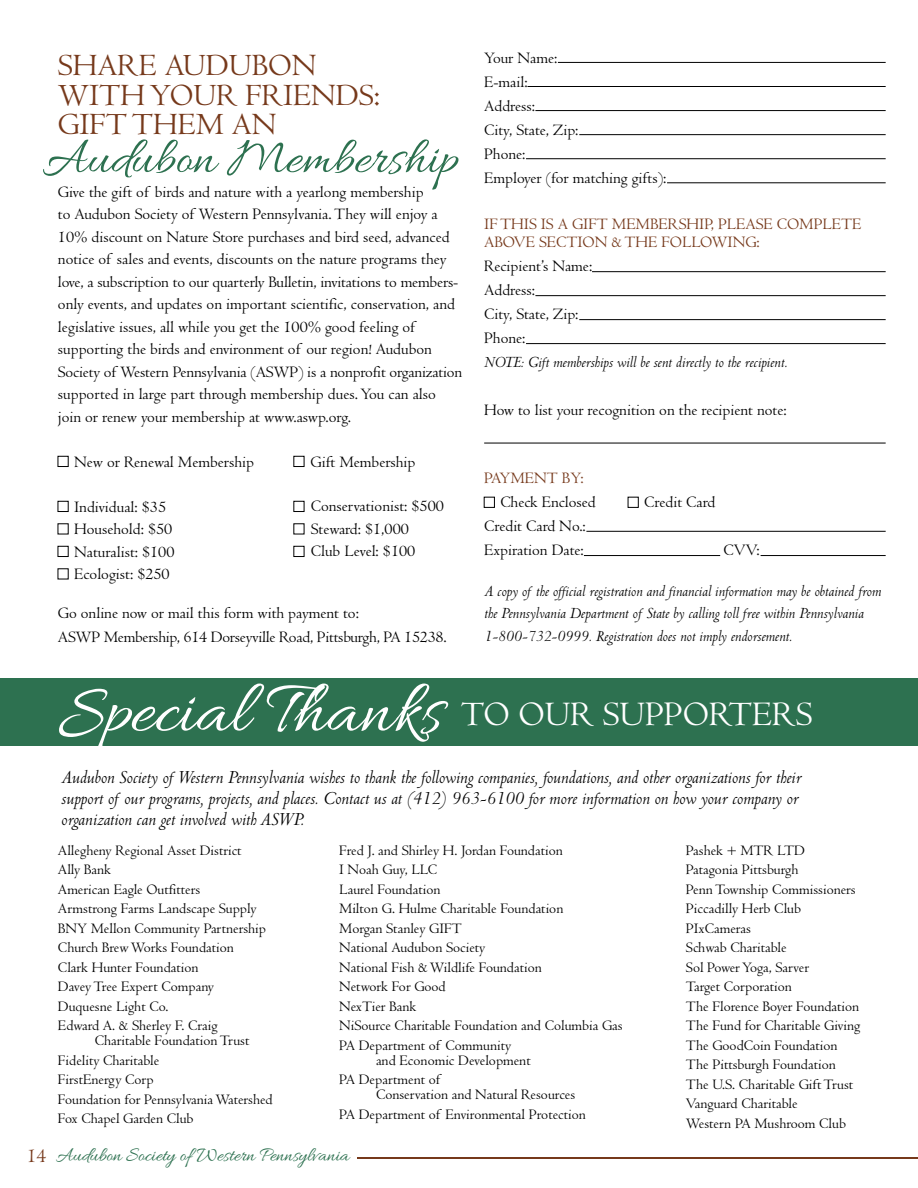
<style>
.page{position:relative;width:918px;height:1188px;background:#fff}
.page>*{position:absolute;margin:0;border:0;box-sizing:border-box;transform-origin:0 0}
.t1{font:53.1px "Allura";color:#2d7150}
.t2{font:35.55px "Centaur";color:#fff}
.t3{font:31.95px/29.5px "Centaur";color:#76391b}
.t4{font:20.1px "Allura";color:#2d7150}
.t5{font:italic 19.5px/21px "Centaur";color:#000}
.t6{font:16.5px/22.5px "Centaur";color:#000}
.t7{font:italic 16.5px/22.5px "Centaur";color:#000}
.t8{font:16.5px/18px "Centaur";color:#76391b}
.t9{font:15px/19.5px "Centaur";color:#000}
.s1{font-family:"Allura";font-size:76.65px}
.s2{font-family:"Centaur";color:#76391b}
</style>
<div class="page">
<hr style="left:358px;top:1157px;width:560px;height:1px;background:#76391b">
<div style="left:58px;top:456px;width:11px;height:11px;border:1px solid #000"></div>
<div style="left:484px;top:497px;width:11px;height:11px;border:1px solid #000"></div>
<div style="left:628px;top:497px;width:11px;height:11px;border:1px solid #000"></div>
<div style="left:58px;top:501px;width:11px;height:11px;border:1px solid #000"></div>
<div style="left:58px;top:546px;width:11px;height:11px;border:1px solid #000"></div>
<div style="left:293px;top:501px;width:11px;height:11px;border:1px solid #000"></div>
<div style="left:293px;top:546px;width:11px;height:11px;border:1px solid #000"></div>
<div style="left:293px;top:456px;width:11px;height:11px;border:1px solid #000"></div>
<hr style="left:558px;top:62px;width:328px;height:1px;background:#000">
<hr style="left:528px;top:86px;width:358px;height:1px;background:#000">
<hr style="left:535px;top:110px;width:351px;height:1px;background:#000">
<hr style="left:579px;top:134px;width:307px;height:1px;background:#000">
<hr style="left:526px;top:158px;width:360px;height:1px;background:#000">
<hr style="left:667px;top:182px;width:219px;height:1px;background:#000">
<hr style="left:592px;top:271px;width:294px;height:1px;background:#000">
<hr style="left:535px;top:295px;width:351px;height:1px;background:#000">
<hr style="left:579px;top:319px;width:307px;height:1px;background:#000">
<hr style="left:526px;top:343px;width:360px;height:1px;background:#000">
<hr style="left:484px;top:443px;width:402px;height:1px;background:#000">
<hr style="left:586px;top:531px;width:300px;height:1px;background:#000">
<hr style="left:761px;top:555px;width:125px;height:1px;background:#000">
<hr style="left:917px;top:0;width:1px;height:1188px;background:#fff">
<div style="left:0;top:678px;width:918px;height:68px;background:#2d7150"></div>
<hr style="left:584px;top:555px;width:136px;height:1px;background:#000">
<h3 class="t3" style="left:58px;top:51px;width:324px">SHARE AUDUBON<br>WITH YOUR FRIENDS:<br>GIFT THEM AN</h3>
<p class="t6" style="left:484px;top:46px;width:184px;line-height:24px">Your Name:<br>E-mail:<br>Address:<br>City, State, Zip:<br>Phone:<br>Employer (for matching gifts):</p>
<p class="t8" style="left:484px;top:215px;width:379px">IF THIS IS A GIFT MEMBERSHIP, PLEASE COMPLETE<br>ABOVE SECTION &amp; THE FOLLOWING:</p>
<p class="t6" style="left:484px;top:254px;width:110px;line-height:24px">Recipient’s Name:<br>Address:<br>City, State, Zip:<br>Phone:</p>
<p class="t7" style="left:484px;top:351px;width:305px">NOTE: Gift memberships will be sent directly to the recipient.</p>
<p class="t6" style="left:484px;top:399px;width:304px">How to list your recognition on the recipient note:</p>
<h1 class="t1" style="left:42px;top:128px;width:418px">Audubon Membership</h1>
<p class="t6" style="left:58px;top:181px;width:406px">Give the gift of birds and nature with a yearlong membership<br>to Audubon Society of Western Pennsylvania. They will enjoy a 10% discount on Nature Store purchases and bird seed, advanced notice of sales and events, discounts on the nature programs they love, a subscription to our quarterly Bulletin, invitations to members&shy;only events, and updates on important scientific, conservation, and legislative issues, all while you get the 100% good feeling of supporting the birds and environment of our region! Audubon Society of Western Pennsylvania (ASWP) is a nonprofit organization supported in large part through membership dues. You can also join or renew your membership at www.aswp.org.</p>
<p class="t6" style="left:74px;top:451px;width:181px">New or Renewal Membership</p>
<p class="t6" style="left:311px;top:451px;width:106px">Gift Membership</p>
<p class="t6" style="left:74px;top:496px;width:102px">Individual: $35<br>Household: $50<br>Naturalist: $100<br>Ecologist: $250</p>
<p class="t6" style="left:58px;top:602px;width:390px;line-height:24px">Go online now or mail this form with payment to:<br>ASWP Membership, 614 Dorseyville Road, Pittsburgh, PA 15238.</p>
<p class="t8" style="left:484px;top:470px;width:101px">PAYMENT BY:</p>
<p class="t6" style="left:500px;top:491px;width:97px">Check Enclosed</p>
<p class="t6" style="left:644px;top:491px;width:73px">Credit Card</p>
<p class="t6" style="left:484px;top:515px;width:103px;line-height:24px">Credit Card No.:<br>Expiration Date:</p>
<p class="t6" style="left:311px;top:495px;width:135px">Conservationist: $500<br>Steward: $1,000<br>Club Level: $100</p>
<p class="t6" style="left:724px;top:539px;width:38px">CVV:</p>
<p class="t7" style="left:484px;top:580px;width:399px">A copy of the official registration and financial information may be obtained from the Pennsylvania Department of State by calling toll free within Pennsylvania<br>1-800-732-0999. Registration does not imply endorsement.</p>
<h2 class="t2" style="left:58px;top:694px;width:756px"><span class="s1">Special Thanks</span> TO OUR SUPPORTERS</h2>
<p class="t5" style="left:61px;top:767px;width:742px">Audubon Society of Western Pennsylvania wishes to thank the following companies, foundations, and other organizations for their support of our programs, projects, and places. Contact us at (412) 963-6100 for more information on how your company or organization can get involved with ASWP.</p>
<p class="t9" style="left:58px;top:841px;width:210px">Allegheny Regional Asset District<br>Ally Bank<br>American Eagle Outfitters<br>Armstrong Farms Landscape Supply<br>BNY Mellon Community Partnership<br>Church Brew Works Foundation<br>Clark Hunter Foundation<br>Davey Tree Expert Company<br>Duquesne Light Co.<br>Edward A. &amp; Sherley F. Craig</p>
<p class="t9" style="left:58px;top:1031px;width:216px;text-indent:37px">Charitable Foundation Trust<br>Fidelity Charitable<br>FirstEnergy Corp<br>Foundation for Pennsylvania Watershed<br>Fox Chapel Garden Club</p>
<p class="t9" style="left:339px;top:841px;width:285px">Fred J. and Shirley H. Jordan Foundation<br>I Noah Guy, LLC<br>Laurel Foundation<br>Milton G. Hulme Charitable Foundation<br>Morgan Stanley GIFT<br>National Audubon Society<br>National Fish &amp; Wildlife Foundation<br>Network For Good<br>NexTier Bank<br>NiSource Charitable Foundation and Columbia Gas<br>PA Department of Community</p>
<p class="t9" style="left:339px;top:1051px;width:193px;text-indent:37px">and Economic Development<br>PA Department of</p>
<p class="t9" style="left:339px;top:1085px;width:248px;text-indent:37px">Conservation and Natural Resources<br>PA Department of Environmental Protection</p>
<p class="t4" style="left:27px;top:1144px;width:324px"><span class="s2">14</span> Audubon Society of Western Pennsylvania</p>
<p class="t9" style="left:686px;top:841px;width:176px">Pashek + MTR LTD<br>Patagonia Pittsburgh<br>Penn Township Commissioners<br>Piccadilly Herb Club<br>PIxCameras<br>Schwab Charitable<br>Sol Power Yoga, Sarver<br>Target Corporation<br>The Florence Boyer Foundation<br>The Fund for Charitable Giving<br>The GoodCoin Foundation<br>The Pittsburgh Foundation<br>The U.S. Charitable Gift Trust<br>Vanguard Charitable<br>Western PA Mushroom Club</p>
</div>
